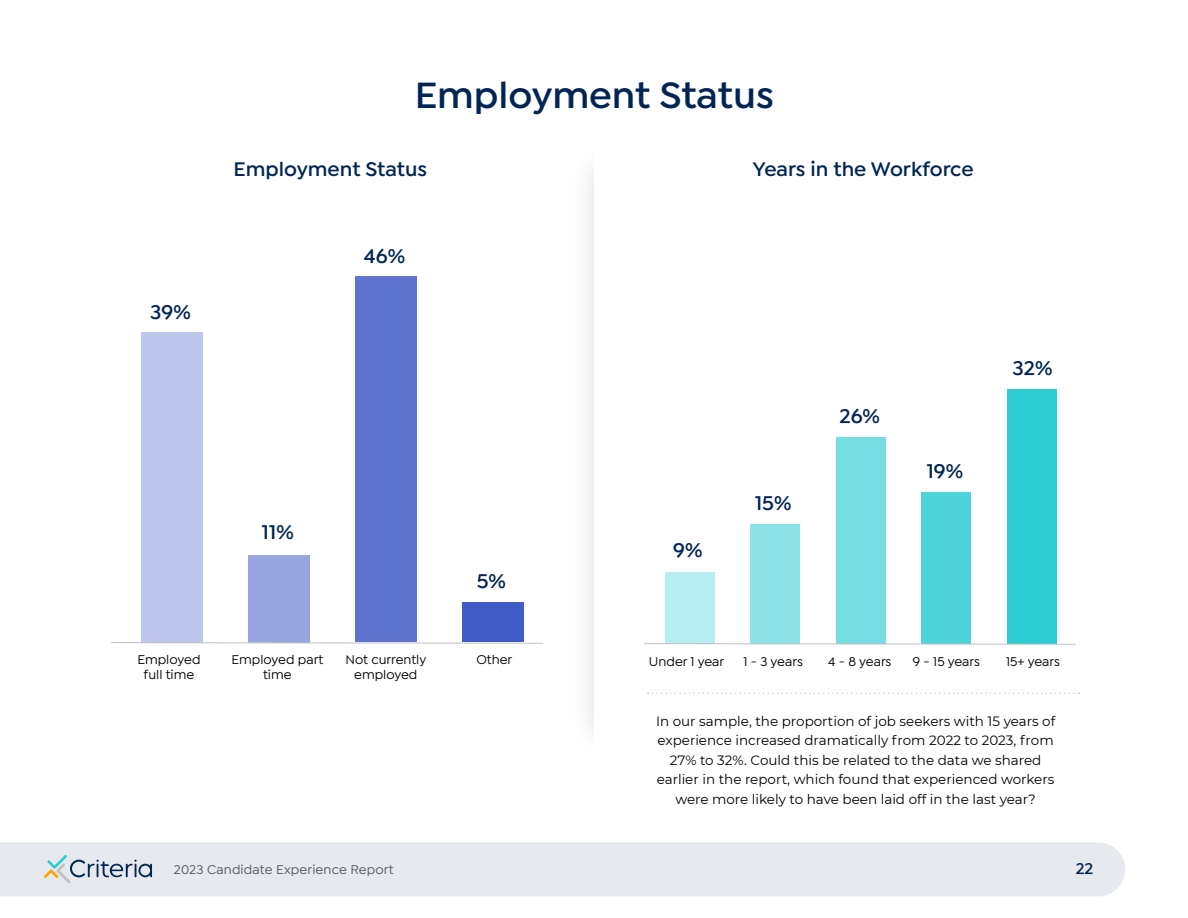
<style>
.page{position:relative;width:1188px;height:918px;background:#fff}
.page>*{position:absolute;margin:0;border:0;box-sizing:border-box;transform-origin:0 0}
.t1{font:1060.8px "Chartwell Bars Vertical";letter-spacing:-.05em;color:#bdc6eb;scale:.77 1}
.t2{font:600 39px "Isidora Sans";color:#002554}
.t3{font:600 21px "Isidora Sans";color:#002554}
.t4{font:600 16.5px "Isidora Sans";color:#002554}
.t5{font:13.5px/19.5px "Montserrat";color:#000;text-align:center}
.t6{font:500 13.5px/15px "Isidora Sans";color:#000;text-align:center}
.t7{font:500 13.5px "Isidora Sans";letter-spacing:.01em;color:#53565a}
.s1{color:#97a5e0}
.s2{color:#5f74cf}
.s3{color:#425cc7}
.s4{color:#b5edf0}
.s5{color:#8be3e7}
.s6{color:#76dee2}
.s7{color:#4cd4da}
.s8{color:#2cccd3}
</style>
<div class="page">
<svg style="left:111px;top:642px;width:432px;height:2px"></svg>
<svg style="left:908px;top:643px;width:168px;height:2px"></svg>
<svg style="left:911px;top:693px;width:168px;height:1px"></svg>
<div style="left:569px;top:142px;width:326px;height:615px;background:#fbfbfb"></div>
<div style="left:594px;top:75px;width:314px;height:763px;background:#fff"></div>
<div style="left:0;top:842px;width:1125px;height:54px;background:#e6e9ed"></div>
<svg style="left:44px;top:855px;width:108px;height:28px;background:#c2ccd3"></svg>
<h2 class="t2" style="left:415px;top:72px;width:361px">Employment Status</h2>
<h3 class="t3" style="left:234px;top:157px;width:195px">Employment Status</h3>
<h3 class="t3" style="left:364px;top:243px;width:43px">46%</h3>
<h3 class="t3" style="left:752px;top:157px;width:223px">Years in the Workforce</h3>
<h1 class="t1" style="left:98px;top:-374px;width:1291px">39<span class="s1">11</span><span class="s2">46</span><span class="s3">5</span><span class="s4">9</span><span class="s5">15</span><span class="s6">26</span><span class="s7">19</span><span class="s8">32</span></h1>
<h3 class="t3" style="left:150px;top:300px;width:42px">39%</h3>
<h3 class="t3" style="left:1012px;top:356px;width:42px">32%</h3>
<h3 class="t3" style="left:839px;top:404px;width:42px">26%</h3>
<h3 class="t3" style="left:927px;top:459px;width:38px">19%</h3>
<h3 class="t3" style="left:755px;top:491px;width:38px">15%</h3>
<h3 class="t3" style="left:262px;top:520px;width:33px">11%</h3>
<h3 class="t3" style="left:673px;top:537px;width:31px">9%</h3>
<h3 class="t3" style="left:477px;top:569px;width:31px">5%</h3>
<p class="t6" style="left:137px;top:653px;width:65px">Employed full time</p>
<p class="t6" style="left:232px;top:653px;width:93px">Employed part time</p>
<p class="t6" style="left:346px;top:653px;width:82px">Not currently employed</p>
<p class="t6" style="left:476px;top:653px;width:37px">Other</p>
<p class="t6" style="left:649px;top:654px;width:77px">Under 1 year</p>
<p class="t6" style="left:743px;top:654px;width:61px">1 - 3 years</p>
<p class="t6" style="left:828px;top:654px;width:65px">4 - 8 years</p>
<p class="t6" style="left:913px;top:654px;width:69px">9 - 15 years</p>
<p class="t6" style="left:1006px;top:654px;width:55px">15+ years</p>
<p class="t5" style="left:656px;top:711px;width:401px">In our sample, the proportion of job seekers with 15 years of experience increased dramatically from 2022 to 2023, from 27% to 32%. Could this be related to the data we shared earlier in the report, which found that experienced workers were more likely to have been laid off in the last year?</p>
<p class="t7" style="left:174px;top:861px;width:221px">2023 Candidate Experience Report</p>
<p class="t4" style="left:1076px;top:858px;width:19px">22</p>
</div>
